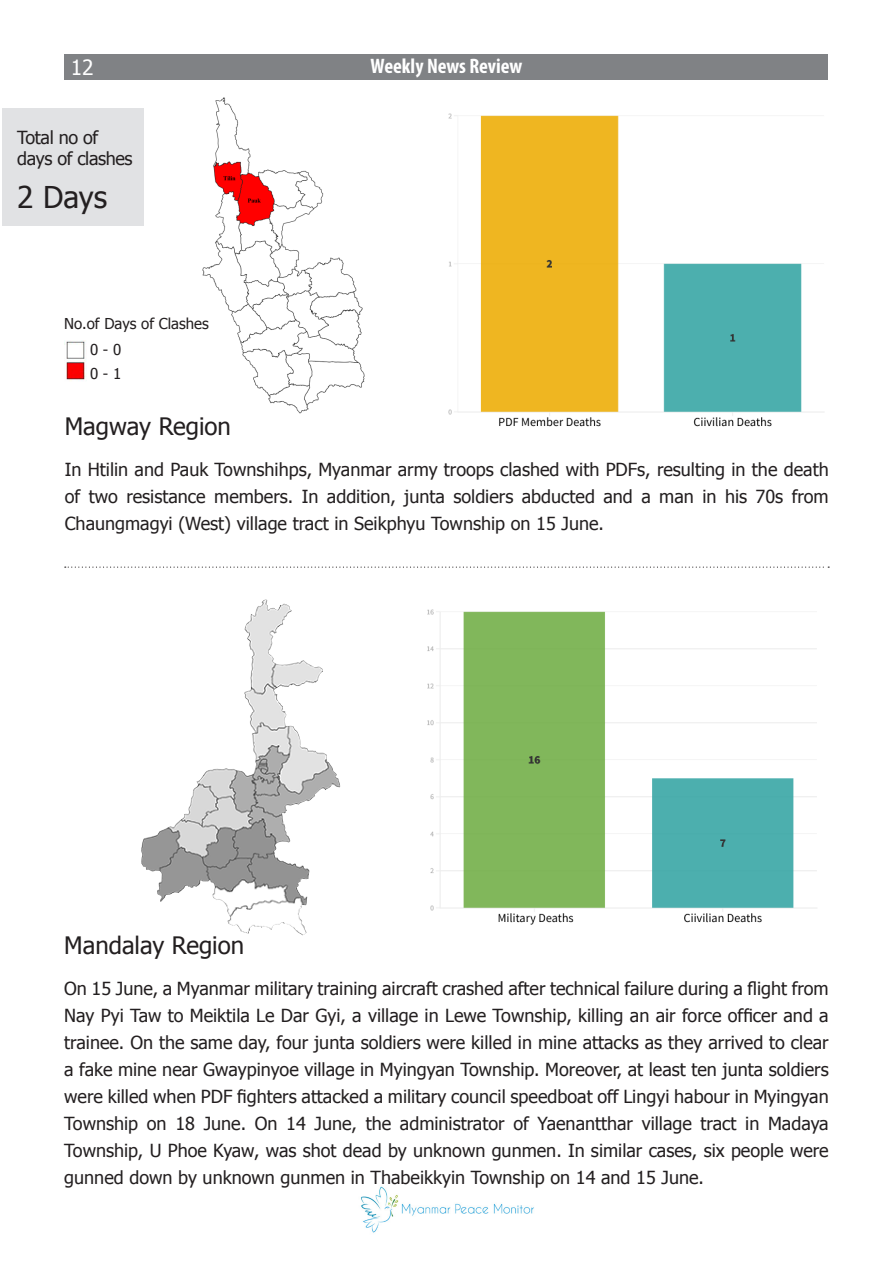
<style>
.page{position:relative;width:893px;height:1263px;background:#fff}
.page>*{position:absolute;margin:0;border:0;box-sizing:border-box;transform-origin:0 0}
.t1{font:30px "Zawgyi One";color:#231f20}
.t2{font:24px "Zawgyi One";color:#231f20}
.t3{font:700 condensed 21px "Myriad Pro";letter-spacing:-.005em;color:#fff}
.t4{font:21px "Zawgyi One";color:#fff}
.t5{font:18px/27px "Zawgyi One";color:#231f20;text-align:justify}
.t6{font:18px "Zawgyi One";letter-spacing:-.02em;color:#231f20}
.t7{font:15px "Zawgyi One";color:#231f20}
</style>
<div class="page">
<div style="left:65px;top:54px;width:763px;height:26px;background:#808285"></div>
<img style="left:361px;top:1186px;width:173px;height:47px">
<svg style="left:65px;top:567px;width:764px;height:1px"></svg>
<img style="left:202px;top:97px;width:163px;height:317px">
<img style="left:448px;top:113px;width:376px;height:314px">
<img style="left:427px;top:609px;width:390px;height:316px">
<img style="left:141px;top:602px;width:121px;height:300px">
<img style="left:66px;top:340px;width:21px;height:41px">
<div style="left:2px;top:109px;width:141px;height:117px;background:#e1e2e4"></div>
<p class="t4" style="left:71px;top:54px;width:24px">12</p>
<p class="t3" style="left:371px;top:52px;width:153px">Weekly News Review</p>
<p class="t6" style="left:17px;top:125px;width:82px">Total no of</p>
<p class="t6" style="left:17px;top:147px;width:117px">days of clashes</p>
<p class="t1" style="left:17px;top:177px;width:91px">2 Days</p>
<p class="t7" style="left:64px;top:313px;width:146px">No.of Days of Clashes</p>
<p class="t7" style="left:90px;top:339px;width:33px">0 - 0</p>
<p class="t7" style="left:90px;top:363px;width:33px">0 - 1</p>
<p class="t2" style="left:65px;top:410px;width:168px">Magway Region</p>
<p class="t5" style="left:65px;top:457px;width:765px">In Htilin and Pauk Townshihps, Myanmar army troops clashed with PDFs, resulting in the death of two resistance members. In addition, junta soldiers abducted and a man in his 70s from Chaungmagyi (West) village tract in Seikphyu Township on 15 June.</p>
<p class="t2" style="left:64px;top:929px;width:181px">Mandalay Region</p>
<p class="t5" style="left:64px;top:976px;width:766px">On 15 June, a Myanmar military training aircraft crashed after technical failure during a flight from Nay Pyi Taw to Meiktila Le Dar Gyi, a village in Lewe Township, killing an air force officer and a trainee. On the same day, four junta soldiers were killed in mine attacks as they arrived to clear a fake mine near Gwaypinyoe village in Myingyan Township. Moreover, at least ten junta soldiers were killed when PDF fighters attacked a military council speedboat off Lingyi habour in Myingyan Township on 18 June. On 14 June, the administrator of Yaenantthar village tract in Madaya Township, U Phoe Kyaw, was shot dead by unknown gunmen. In similar cases, six people were gunned down by unknown gunmen in Thabeikkyin Township on 14 and 15 June.</p>
</div>
